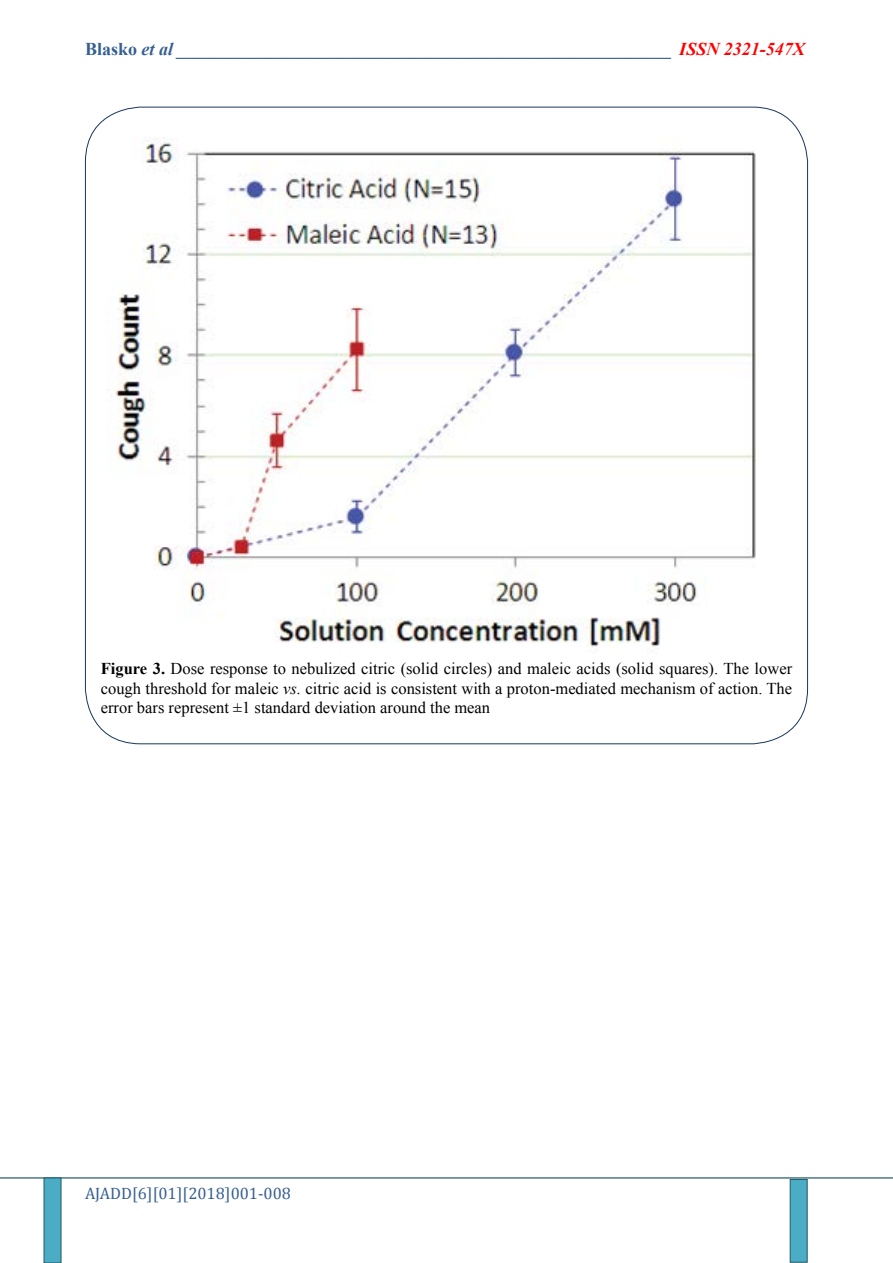
<style>
.page{position:relative;width:893px;height:1263px;background:#fff}
.page>*{position:absolute;margin:0;border:0;box-sizing:border-box;transform-origin:0 0}
.t1{font:italic 700 18px "Times New Roman";color:#365f92}
.t2{font:16.5px/19.8px "Times New Roman";color:#000;text-align:justify}
.t3{font:16.5px "Cambria";color:#365f92}
.s1{font-style:normal}
.s2{color:#f00}
.s3{font-weight:700}
.s4{font-style:italic}
</style>
<div class="page">
<hr style="left:0;top:1177px;width:893px;height:1px;background:#205867">
<div style="left:44px;top:1177px;width:17px;height:86px;background:#4aacc5;border:1px solid #205964"></div>
<div style="left:790px;top:1179px;width:17px;height:83px;background:#4aacc5;border:1px solid #205964"></div>
<img style="left:108px;top:138px;width:648px;height:513px">
<p class="t1" style="left:85px;top:36px;width:721px"><span class="s1">Blasko</span> et al _______________________________________________________ <span class="s2">ISSN 2321-547X</span></p>
<p class="t2" style="left:101px;top:658px;width:693px"><span class="s3">Figure 3.</span> Dose response to nebulized citric (solid circles) and maleic acids (solid squares). The lower cough threshold for maleic <span class="s4">vs.</span> citric acid is consistent with a proton-mediated mechanism of action. The error bars represent ±1 standard deviation around the mean</p>
<p class="t3" style="left:85px;top:1184px;width:207px">AJADD[6][01][2018]001-008</p>
</div>
